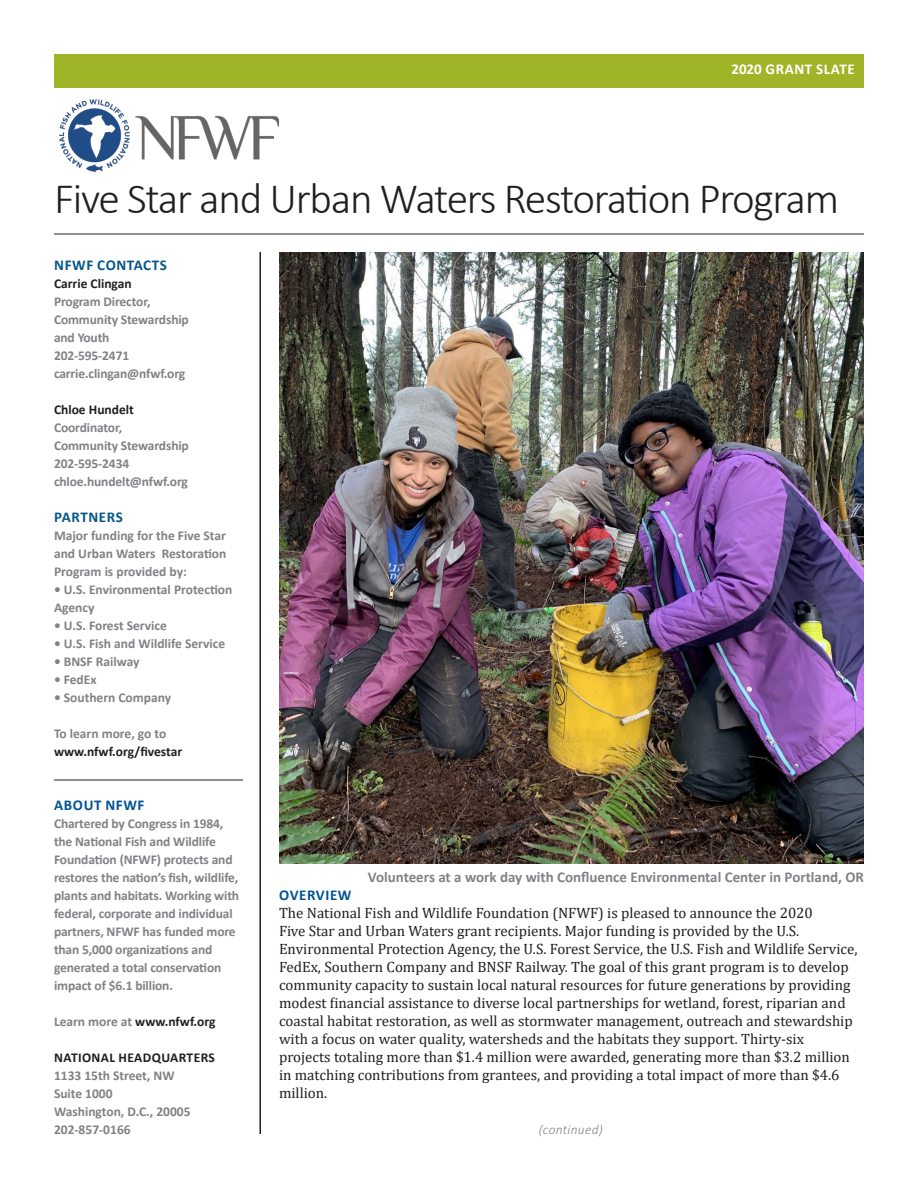
<style>
.page{position:relative;width:918px;height:1188px;background:#fff}
.page>*{position:absolute;margin:0;border:0;box-sizing:border-box;transform-origin:0 0}
.t1{font:300 43.5px "Calibri";letter-spacing:-.03em;color:#231f20}
.t2{font:15px/18px "Cambria";color:#231f20}
.t3{font:700 15px "Calibri";color:#808285}
.t4{font:700 15px "Calibri";letter-spacing:.04em;color:#055689}
.t5{font:700 15px "Calibri";letter-spacing:.04em;color:#015393}
.t6{font:700 15px "Calibri";letter-spacing:.04em;color:#fff}
.t7{font:700 13.5px/18px "Calibri";letter-spacing:-.01em;color:#808285}
.t8{font:700 13.5px "Calibri";color:#231f20}
.t9{font:700 13.5px/18px "Calibri";letter-spacing:.02em;color:#231f20}
.t10{font:italic 300 13.5px "Calibri";letter-spacing:.02em;color:#808285}
.s1{color:#808285}
</style>
<div class="page">
<img style="left:60px;top:100px;width:219px;height:71px">
<hr style="left:54px;top:234px;width:810px;height:1px;background:#231f20">
<div style="left:54px;top:54px;width:810px;height:33px;background:#a0b427"></div>
<hr style="left:260px;top:252px;width:1px;height:882px;background:#231f20">
<hr style="left:54px;top:780px;width:189px;height:1px;background:#231f20">
<img style="left:279px;top:252px;width:585px;height:612px">
<p class="t6" style="left:731px;top:59px;width:125px">2020 GRANT SLATE</p>
<p class="t1" style="left:54px;top:172px;width:787px">Five Star and Urban Waters Restoration Program</p>
<p class="t4" style="left:54px;top:254px;width:114px">NFWF CONTACTS</p>
<p class="t8" style="left:54px;top:274px;width:79px">Carrie Clingan</p>
<p class="t7" style="left:54px;top:292px;width:98px">Program Director,</p>
<p class="t7" style="left:54px;top:310px;width:136px">Community Stewardship</p>
<p class="t7" style="left:54px;top:328px;width:57px">and Youth</p>
<p class="t7" style="left:54px;top:346px;width:77px">202-595-2471</p>
<p class="t7" style="left:54px;top:364px;width:133px">carrie.clingan@nfwf.org</p>
<p class="t8" style="left:54px;top:400px;width:81px">Chloe Hundelt</p>
<p class="t7" style="left:54px;top:418px;width:70px">Coordinator,</p>
<p class="t7" style="left:54px;top:436px;width:136px">Community Stewardship</p>
<p class="t7" style="left:54px;top:454px;width:77px">202-595-2434</p>
<p class="t7" style="left:54px;top:472px;width:136px">chloe.hundelt@nfwf.org</p>
<p class="t4" style="left:54px;top:506px;width:70px">PARTNERS</p>
<p class="t7" style="left:54px;top:526px;width:174px;text-align:justify">Major funding for the Five Star and Urban Waters Restoration Program is provided by:</p>
<p class="t7" style="left:54px;top:580px;width:180px">• U.S. Environmental Protection<br>Agency</p>
<p class="t7" style="left:54px;top:616px;width:114px">• U.S. Forest Service</p>
<p class="t7" style="left:54px;top:634px;width:173px">• U.S. Fish and Wildlife Service</p>
<p class="t7" style="left:54px;top:652px;width:87px">• BNSF Railway</p>
<p class="t7" style="left:54px;top:670px;width:44px">• FedEx</p>
<p class="t7" style="left:54px;top:688px;width:119px">• Southern Company</p>
<p class="t7" style="left:54px;top:724px;width:114px">To learn more, go to</p>
<p class="t8" style="left:54px;top:742px;width:130px">www.nfwf.org/fivestar</p>
<p class="t5" style="left:54px;top:794px;width:92px">ABOUT NFWF</p>
<p class="t7" style="left:54px;top:814px;width:187px">Chartered by Congress in 1984, the National Fish and Wildlife<br>Foundation (NFWF) protects and restores the nation’s fish, wildlife, plants and habitats. Working with federal, corporate and individual partners, NFWF has funded more than 5,000 organizations and generated a total conservation impact of $6.1 billion.</p>
<p class="t8" style="left:54px;top:1012px;width:163px"><span class="s1">Learn more at</span> www.nfwf.org</p>
<p class="t9" style="left:54px;top:1048px;width:162px">NATIONAL HEADQUARTERS<br><span class="s1">1133 15th Street, NW</span></p>
<p class="t7" style="left:54px;top:1084px;width:60px">Suite 1000</p>
<p class="t7" style="left:54px;top:1102px;width:138px">Washington, D.C., 20005<br>202-857-0166</p>
<p class="t3" style="left:368px;top:866px;width:498px">Volunteers at a work day with Confluence Environmental Center in Portland, OR</p>
<p class="t5" style="left:279px;top:884px;width:74px">OVERVIEW</p>
<p class="t2" style="left:279px;top:904px;width:580px">The National Fish and Wildlife Foundation (NFWF) is pleased to announce the 2020<br>Five Star and Urban Waters grant recipients. Major funding is provided by the U.S.<br>Environmental Protection Agency, the U.S. Forest Service, the U.S. Fish and Wildlife Service, FedEx, Southern Company and BNSF Railway. The goal of this grant program is to develop community capacity to sustain local natural resources for future generations by providing modest financial assistance to diverse local partnerships for wetland, forest, riparian and coastal habitat restoration, as well as stormwater management, outreach and stewardship with a focus on water quality, watersheds and the habitats they support. Thirty-six projects totaling more than $1.4 million were awarded, generating more than $3.2 million in matching contributions from grantees, and providing a total impact of more than $4.6 million.</p>
<p class="t10" style="left:539px;top:1121px;width:66px">(continued)</p>
</div>
